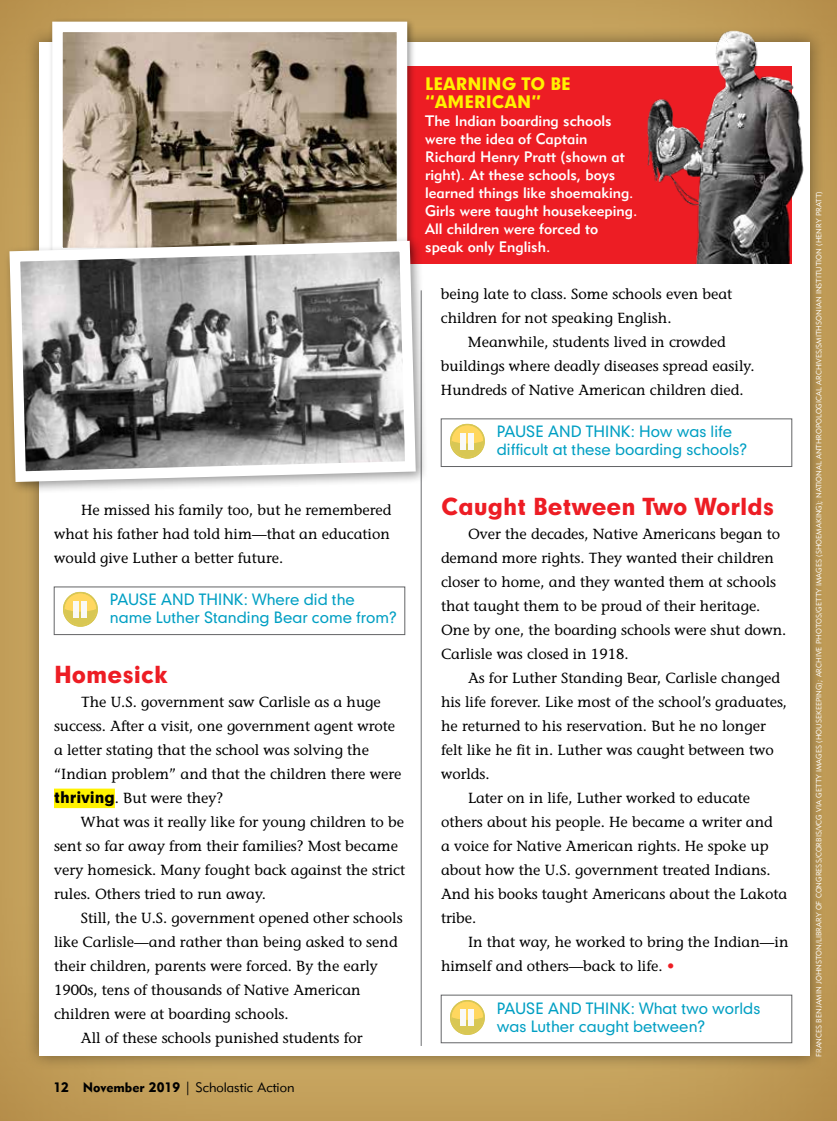
<style>
.page{position:relative;width:837px;height:1121px;background:#fff}
.page>*{position:absolute;margin:0;border:0;box-sizing:border-box;transform-origin:0 0}
.t1{font:22.5px "Geometric 706 BT Black B";color:#ed1d24}
.t2{font:16.5px/18px "Geometric 706 BT Black B";color:#fff200}
.t3{font:15px/18px "Geometric 415 BT Medium A";color:#fff}
.t4{font:15px/18px "Geometric 706 BT Medium B";color:#009fc3}
.t5{font:14.7px/24px "Stone Informal";color:#000}
.t6{font:13.5px "Geometric 415 BT Lite A";color:#000}
.t7{font:7.5px "Geometric 415 BT Lite A";color:#fff}
.s1{font-family:"Geometric 706 BT Black B";font-size:15.3px}
.s2{font-family:"Geometric 415 BT Black A"}
.s3{color:#ed1d24}
</style>
<div class="page">
<div style="left:0;top:0;width:837px;height:1120px;background:#c19d58"></div>
<div style="left:24px;top:27px;width:801px;height:1044px;background:#000;opacity:.4"></div>
<div style="left:40px;top:42px;width:770px;height:1013px;background:#fff"></div>
<div style="left:54px;top:788px;width:61px;height:20px;background:#fff200"></div>
<svg style="left:63px;top:592px;width:35px;height:34px"></svg>
<div style="left:65px;top:593px;width:31px;height:32px;background:#ffd75f;border-radius:16px"></div>
<svg style="left:65px;top:609px;width:31px;height:16px"></svg>
<div style="left:82px;top:601px;width:5px;height:17px;background:#f9f9f7"></div>
<div style="left:74px;top:601px;width:5px;height:17px;background:#f9f9f7"></div>
<div style="left:441px;top:418px;width:351px;height:48px;border:1px solid #636466"></div>
<svg style="left:450px;top:424px;width:35px;height:34px"></svg>
<div style="left:452px;top:425px;width:31px;height:32px;background:#ffd75f;border-radius:16px"></div>
<svg style="left:452px;top:441px;width:31px;height:16px"></svg>
<div style="left:469px;top:433px;width:5px;height:17px;background:#f9f9f7"></div>
<div style="left:461px;top:433px;width:5px;height:17px;background:#f9f9f7"></div>
<div style="left:441px;top:994px;width:351px;height:48px;border:1px solid #636466"></div>
<svg style="left:450px;top:1000px;width:35px;height:34px"></svg>
<div style="left:452px;top:1001px;width:31px;height:32px;background:#ffd75f;border-radius:16px"></div>
<svg style="left:452px;top:1017px;width:31px;height:16px"></svg>
<div style="left:469px;top:1009px;width:5px;height:17px;background:#f9f9f7"></div>
<div style="left:461px;top:1009px;width:5px;height:17px;background:#f9f9f7"></div>
<hr style="left:421px;top:290px;width:1px;height:756px;background:#6d6e71">
<div style="left:391px;top:66px;width:401px;height:198px;background:#ed1d24"></div>
<img style="left:635px;top:18px;width:184px;height:245px">
<div style="left:48px;top:18px;width:368px;height:249px;background:#000;opacity:.4"></div>
<img style="left:63px;top:33px;width:333px;height:202px">
<div style="left:52px;top:22px;width:355px;height:236px;border:10px solid #fff"></div>
<div style="left:4px;top:235px;width:425px;height:260px;background:#000;opacity:.4"></div>
<svg style="left:4px;top:235px;width:417px;height:252px"></svg>
<p class="t5" style="left:54px;top:497px;width:339px;text-align:justify;text-indent:27px">He missed his family too, but he remembered what his father had told him—that an education would give Luther a better future.</p>
<p class="t4" style="left:110px;top:590px;width:288px">PAUSE AND THINK: Where did the name Luther Standing Bear come from?</p>
<h1 class="t1" style="left:54px;top:659px;width:116px">Homesick</h1>
<p class="t5" style="left:54px;top:689px;width:349px;text-indent:27px">The U.S. government saw Carlisle as a huge success. After a visit, one government agent wrote a letter stating that the school was solving the “Indian problem” and that the children there were <span class="s1">thriving</span>. But were they?</p>
<p class="t5" style="left:54px;top:809px;width:353px;text-indent:27px">What was it really like for young children to be sent so far away from their families? Most became very homesick. Many fought back against the strict rules. Others tried to run away.</p>
<p class="t5" style="left:81px;top:905px;width:323px">Still, the U.S. government opened other schools</p>
<p class="t5" style="left:54px;top:929px;width:345px">like Carlisle—and rather than being asked to send</p>
<p class="t5" style="left:54px;top:953px;width:325px">their children, parents were forced. By the early</p>
<p class="t5" style="left:54px;top:977px;width:308px">1900s, tens of thousands of Native American</p>
<p class="t5" style="left:54px;top:1001px;width:236px">children were at boarding schools.</p>
<p class="t5" style="left:81px;top:1025px;width:283px">All of these schools punished students for</p>
<p class="t6" style="left:53px;top:1079px;width:243px"><span class="s2">12 November 2019</span> | Scholastic Action</p>
<p class="t2" style="left:425px;top:74px;width:147px">LEARNING TO BE “AMERICAN”</p>
<p class="t3" style="left:425px;top:111px;width:214px">The Indian boarding schools were the idea of Captain<br>Richard Henry Pratt (shown at right). At these schools, boys learned things like shoemaking.<br>Girls were taught housekeeping.<br>All children were forced to speak only English.</p>
<p class="t5" style="left:441px;top:281px;width:293px">being late to class. Some schools even beat children for not speaking English.</p>
<p class="t5" style="left:441px;top:329px;width:315px;text-indent:27px">Meanwhile, students lived in crowded buildings where deadly diseases spread easily.<br>Hundreds of Native American children died.</p>
<p class="t4" style="left:497px;top:422px;width:252px">PAUSE AND THINK: How was life difficult at these boarding schools?</p>
<h1 class="t1" style="left:441px;top:491px;width:335px">Caught Between Two Worlds</h1>
<p class="t5" style="left:441px;top:521px;width:347px;text-indent:27px">Over the decades, Native Americans began to demand more rights. They wanted their children closer to home, and they wanted them at schools that taught them to be proud of their heritage.<br>One by one, the boarding schools were shut down.<br>Carlisle was closed in 1918.</p>
<p class="t5" style="left:468px;top:665px;width:313px">As for Luther Standing Bear, Carlisle changed</p>
<p class="t5" style="left:441px;top:689px;width:348px">his life forever. Like most of the school’s graduates,</p>
<p class="t5" style="left:441px;top:713px;width:326px">he returned to his reservation. But he no longer</p>
<p class="t5" style="left:441px;top:737px;width:334px">felt like he fit in. Luther was caught between two</p>
<p class="t5" style="left:441px;top:761px;width:50px">worlds.</p>
<p class="t5" style="left:468px;top:785px;width:284px">Later on in life, Luther worked to educate</p>
<p class="t5" style="left:441px;top:809px;width:333px">others about his people. He became a writer and</p>
<p class="t5" style="left:441px;top:833px;width:329px">a voice for Native American rights. He spoke up</p>
<p class="t5" style="left:441px;top:857px;width:331px">about how the U.S. government treated Indians.</p>
<p class="t5" style="left:441px;top:881px;width:348px">And his books taught Americans about the Lakota</p>
<p class="t5" style="left:441px;top:905px;width:37px">tribe.</p>
<p class="t5" style="left:468px;top:929px;width:322px">In that way, he worked to bring the Indian—in</p>
<p class="t5" style="left:441px;top:953px;width:235px">himself and others—back to life. <span class="s3">•</span></p>
<p class="t4" style="left:497px;top:998px;width:265px">PAUSE AND THINK: What two worlds was Luther caught between?</p>
<p class="t7" style="left:814px;top:1057px;width:867px;rotate:-90deg">FRANCES BENJAMIN JOHNSTON/LIBRARY OF CONGRESS/CORBIS/VCG VIA GETTY IMAGES (HOUSEKEEPING); ARCHIVE PHOTOS/GETTY IMAGES (SHOEMAKING); NATIONAL ANTHROPOLOGICAL ARCHIVES/SMITHSONIAN INSTITUTION (HENRY PRATT)</p>
</div>
